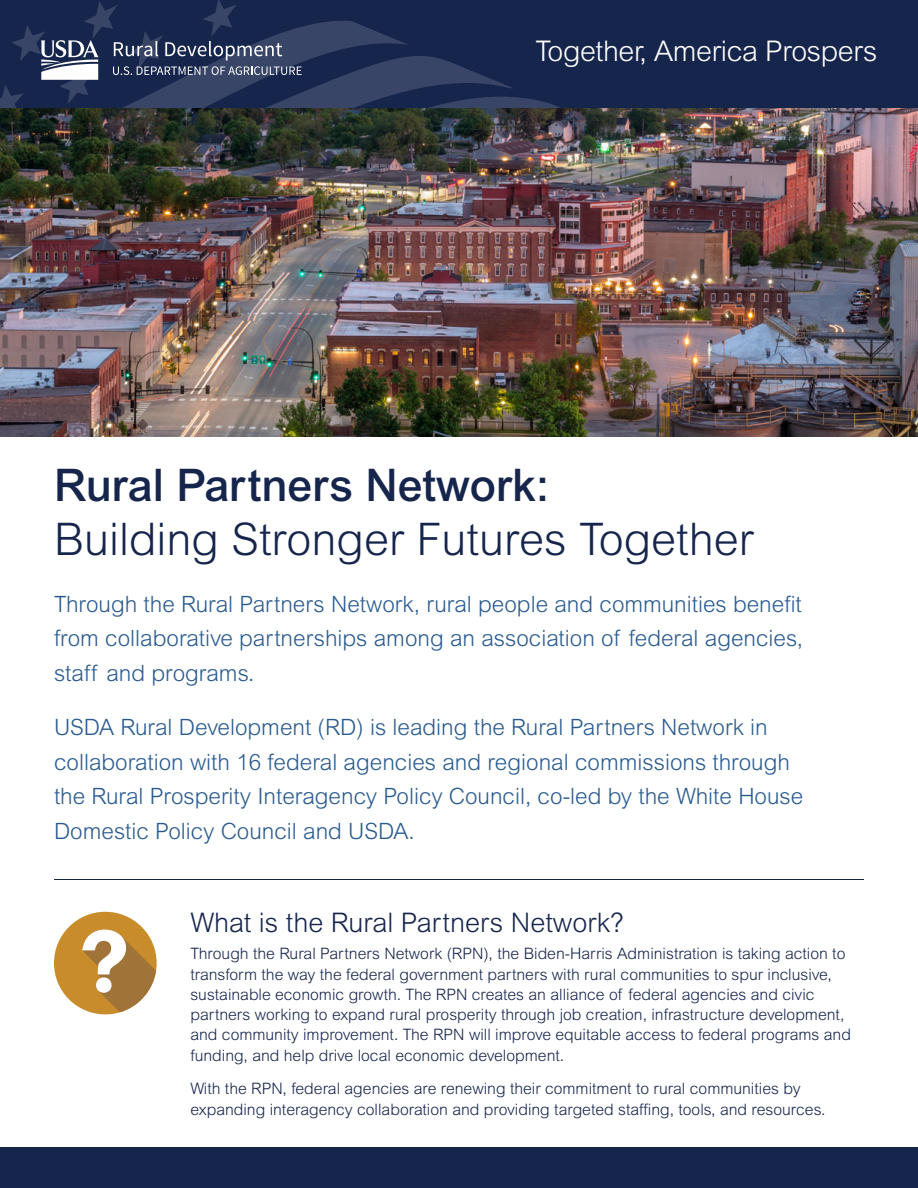
<style>
.page{position:relative;width:918px;height:1188px;background:#fff}
.page>*{position:absolute;margin:0;border:0;box-sizing:border-box;transform-origin:0 0}
.t1{font:300 45px/54px "Arial MT Std";color:#16254c}
.t2{font:300 28.5px "Arial MT Std";letter-spacing:-.015em;color:#fff}
.t3{font:300 27px "Arial MT Std";color:#16254c}
.t4{font:300 22.5px/34.5px "Arial MT Std";color:#295a8f;text-align:justify}
.t5{font:300 15.75px/20.2px "Arial MT Std";color:#16254c}
.s1{font-weight:500}
</style>
<div class="page">
<div style="left:0;top:0;width:918px;height:108px;background:#16254c"></div>
<svg style="left:0;top:0;width:560px;height:108px"></svg>
<div style="left:54px;top:912px;width:103px;height:102px;background:#c98c2b;border-radius:50%"></div>
<svg style="left:82px;top:930px;width:74px;height:82px"></svg>
<div style="left:0;top:1148px;width:918px;height:40px;background:#16254c"></div>
<hr style="left:54px;top:879px;width:810px;height:1px;background:#16254c">
<img style="left:0;top:108px;width:918px;height:329px">
<p class="t2" style="left:536px;top:35px;width:344px">Together, America Prospers</p>
<h1 class="t1" style="left:54px;top:458px;width:701px"><span class="s1">Rural Partners Network:<br></span>Building Stronger Futures Together</h1>
<p class="t4" style="left:54px;top:586px;width:751px">Through the Rural Partners Network, rural people and communities benefit from collaborative partnerships among an association of federal agencies, staff and programs.</p>
<p class="t4" style="left:54px;top:710px;width:751px;text-align:left">USDA Rural Development (RD) is leading the Rural Partners Network in collaboration with 16 federal agencies and regional commissions through the Rural Prosperity Interagency Policy Council, co-led by the White House Domestic Policy Council and USDA.</p>
<h2 class="t3" style="left:190px;top:908px;width:435px">What is the Rural Partners Network?</h2>
<p class="t5" style="left:190px;top:944px;width:662px">Through the Rural Partners Network (RPN), the Biden-Harris Administration is taking action to transform the way the federal government partners with rural communities to spur inclusive, sustainable economic growth. The RPN creates an alliance of federal agencies and civic partners working to expand rural prosperity through job creation, infrastructure development, and community improvement. The RPN will improve equitable access to federal programs and funding, and help drive local economic development.</p>
<p class="t5" style="left:190px;top:1079px;width:636px">With the RPN, federal agencies are renewing their commitment to rural communities by expanding interagency collaboration and providing targeted staffing, tools, and resources.</p>
</div>
